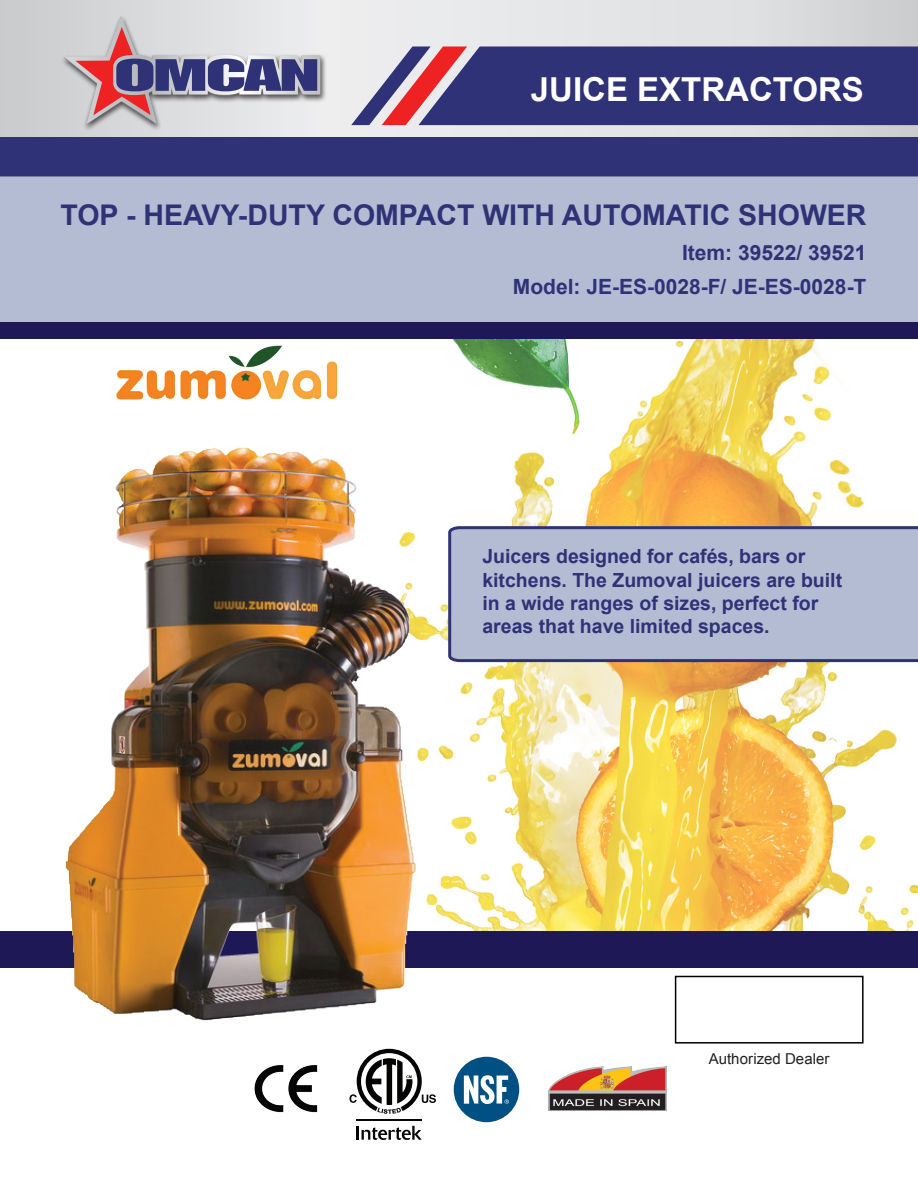
<style>
.page{position:relative;width:918px;height:1188px;background:#fff}
.page>*{position:absolute;margin:0;border:0;box-sizing:border-box;transform-origin:0 0}
.t1{font:700 33px "Arial";color:#fff}
.t2{font:700 28.5px "Arial";color:#2f3276}
.t3{font:700 21px "Arial";color:#2f3276}
.t4{font:700 19.5px/23.4px "Arial";color:#2f3276}
.t5{font:15px "Arial";letter-spacing:.005em;color:#231f20}
</style>
<div class="page">
<svg style="left:0;top:0;width:918px;height:137px;background:#dddee0"></svg>
<div style="left:0;top:137px;width:918px;height:39px;background:#2f3276"></div>
<svg style="left:351px;top:46px;width:567px;height:79px;background:#4a447e"></svg>
<div style="left:61px;top:14px;width:266px;height:118px;background:#231f20;opacity:.75"></div>
<svg style="left:64px;top:16px;width:256px;height:109px;background:#b7acba"></svg>
<img style="left:292px;top:338px;width:626px;height:593px">
<div style="left:0;top:176px;width:918px;height:146px;background:#b4bcd4"></div>
<div style="left:0;top:322px;width:918px;height:16px;background:#1f1857"></div>
<div style="left:0;top:931px;width:918px;height:36px;background:#1f1857"></div>
<div style="left:675px;top:976px;width:189px;height:68px;border:2px solid #000"></div>
<img style="left:254px;top:1065px;width:64px;height:47px">
<div style="left:454px;top:1057px;width:65px;height:65px;background:#015084;border-radius:50%"></div>
<svg style="left:464px;top:1075px;width:45px;height:29px"></svg>
<img style="left:549px;top:1067px;width:117px;height:44px">
<svg style="left:447px;top:525px;width:471px;height:139px;background:#afb5ce"></svg>
<img style="left:116px;top:344px;width:226px;height:64px">
<img style="left:54px;top:436px;width:365px;height:585px">
<svg style="left:357px;top:1126px;width:65px;height:14px"></svg>
<hr style="left:357px;top:1119px;width:65px;height:1px;background:#040503">
<svg style="left:349px;top:1049px;width:87px;height:65px"></svg>
<p class="t1" style="left:531px;top:68px;width:335px">JUICE EXTRACTORS</p>
<p class="t2" style="left:61px;top:196px;width:807px">TOP - HEAVY-DUTY COMPACT WITH AUTOMATIC SHOWER</p>
<p class="t3" style="left:682px;top:238px;width:186px">Item: 39522/ 39521</p>
<p class="t3" style="left:513px;top:272px;width:355px">Model: JE-ES-0028-F/ JE-ES-0028-T</p>
<p class="t4" style="left:482px;top:545px;width:324px">Juicers designed for cafés, bars or</p>
<p class="t4" style="left:482px;top:569px;width:361px">kitchens. The Zumoval juicers are built in a wide ranges of sizes, perfect for</p>
<p class="t4" style="left:482px;top:615px;width:289px">areas that have limited spaces.</p>
<p class="t5" style="left:709px;top:1049px;width:122px">Authorized Dealer</p>
</div>
